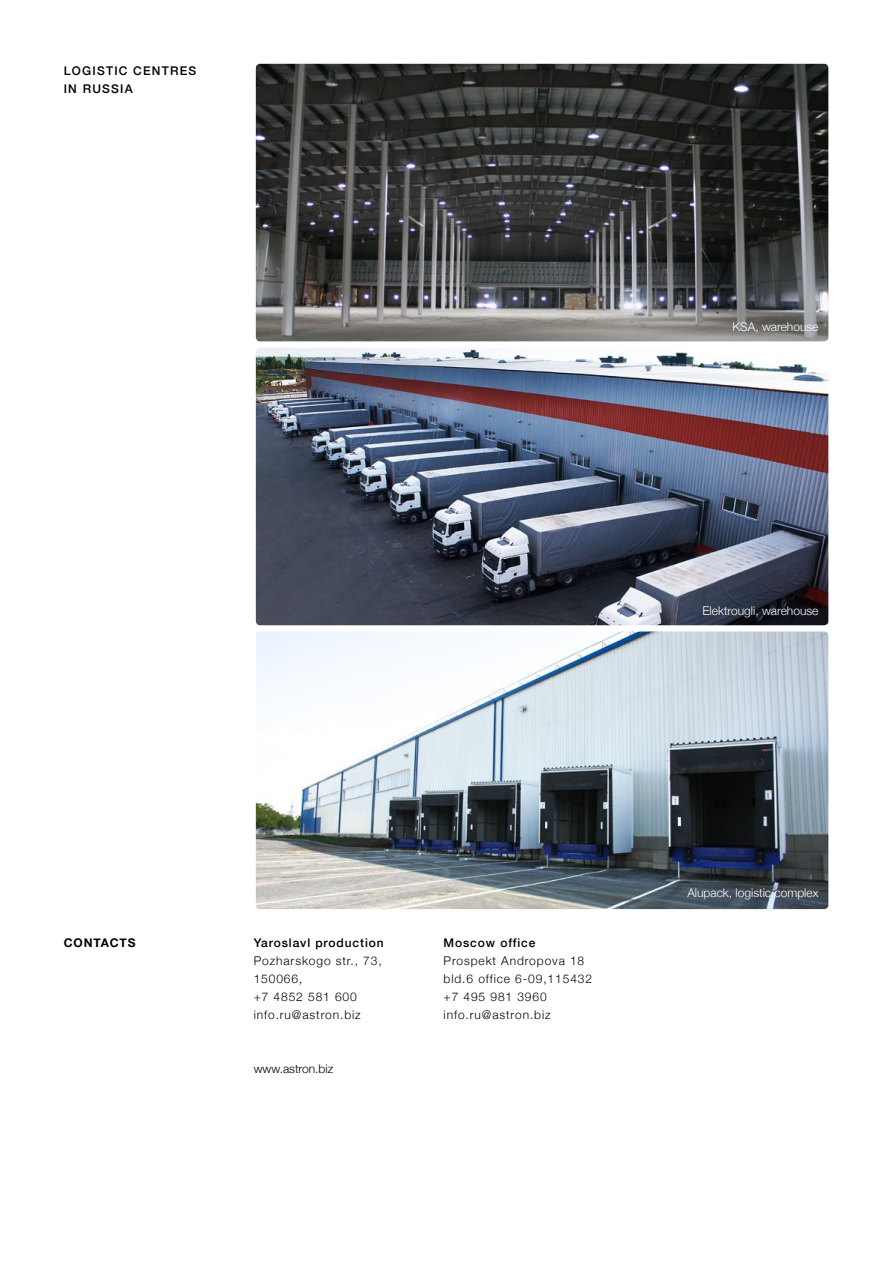
<style>
.page{position:relative;width:893px;height:1263px;background:#fff}
.page>*{position:absolute;margin:0;border:0;box-sizing:border-box;transform-origin:0 0}
.t1{font:300 12px/18px "Helvetica Neue";letter-spacing:.075em;color:#000}
.t2{font:300 12px "Helvetica Neue";color:#fff}
.t3{font:500 12px "Helvetica Neue";letter-spacing:.075em;color:#000}
.t4{font:500 12px/18px "Helvetica Neue";letter-spacing:.1em;color:#000}
.t5{font:300 12px "Helvetica Neue";color:#000}
.t6{font:700 12px "Helvetica Neue";letter-spacing:.075em;color:#000}
</style>
<div class="page">
<img style="left:256px;top:64px;width:572px;height:277px">
<img style="left:256px;top:348px;width:572px;height:277px">
<img style="left:256px;top:631px;width:572px;height:278px">
<p class="t4" style="left:64px;top:61px;width:134px">LOGISTIC CENTRES<br>IN RUSSIA</p>
<p class="t2" style="left:732px;top:317px;width:88px">KSA, warehouse</p>
<p class="t2" style="left:702px;top:601px;width:118px">Elektrougli, warehouse</p>
<p class="t6" style="left:64px;top:933px;width:73px">CONTACTS</p>
<p class="t3" style="left:254px;top:933px;width:132px">Yaroslavl production</p>
<p class="t1" style="left:254px;top:951px;width:130px">Pozharskogo str., 73,<br>150066,</p>
<p class="t1" style="left:254px;top:987px;width:105px">+7 4852 581 600</p>
<p class="t1" style="left:254px;top:1005px;width:109px">info.ru@astron.biz</p>
<p class="t5" style="left:254px;top:1059px;width:81px">www.astron.biz</p>
<p class="t3" style="left:444px;top:933px;width:93px">Moscow office</p>
<p class="t1" style="left:444px;top:951px;width:150px">Prospekt Andropova 18 bld.6 office 6-09,115432</p>
<p class="t1" style="left:444px;top:987px;width:105px">+7 495 981 3960</p>
<p class="t1" style="left:444px;top:1005px;width:109px">info.ru@astron.biz</p>
<p class="t2" style="left:687px;top:883px;width:133px">Alupack, logistic complex</p>
</div>
